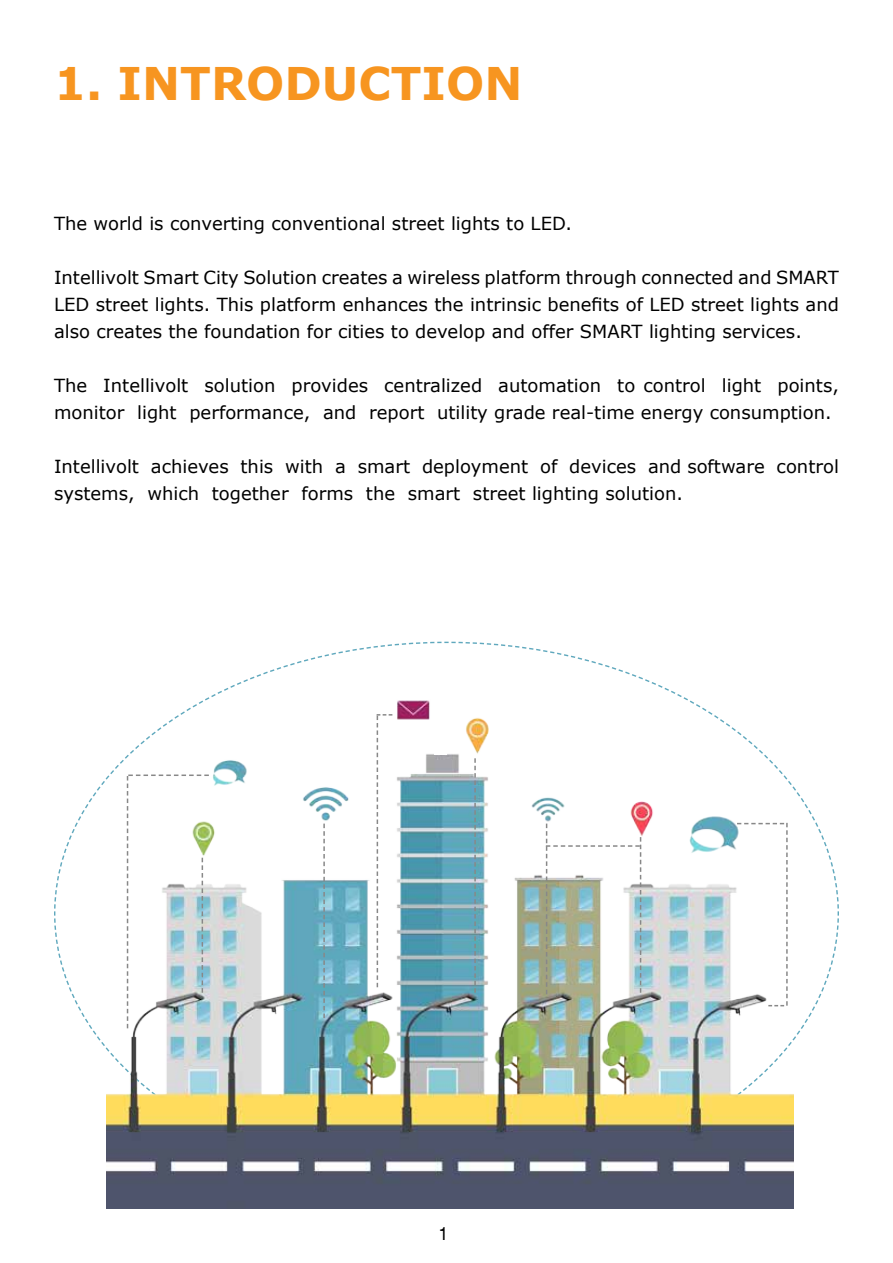
<style>
.page{position:relative;width:893px;height:1263px;background:#fff}
.page>*{position:absolute;margin:0;border:0;box-sizing:border-box;transform-origin:0 0}
.t1{font:700 45px "Verdana";color:#f79520}
.t2{font:18px/27px "Verdana";color:#000}
.t3{font:18px "Helvetica";color:#000}
</style>
<div class="page">
<img style="left:106px;top:683px;width:687px;height:526px">
<svg style="left:323px;top:824px;width:2px;height:194px"></svg>
<svg style="left:127px;top:774px;width:82px;height:254px"></svg>
<svg style="left:546px;top:824px;width:95px;height:170px"></svg>
<svg style="left:737px;top:823px;width:51px;height:183px"></svg>
<svg style="left:377px;top:714px;width:15px;height:273px"></svg>
<svg style="left:474px;top:758px;width:2px;height:235px"></svg>
<div style="left:434px;top:679px;width:12px;height:76px;background:#fff"></div>
<h1 class="t1" style="left:54px;top:52px;width:470px">1. INTRODUCTION</h1>
<p class="t2" style="left:54px;top:210px;width:519px">The world is converting conventional street lights to LED.</p>
<p class="t2" style="left:54px;top:264px;width:786px;text-align:justify">Intellivolt Smart City Solution creates a wireless platform through connected and SMART LED street lights. This platform enhances the intrinsic benefits of LED street lights and also creates the foundation for cities to develop and offer SMART lighting services.</p>
<p class="t2" style="left:54px;top:372px;width:786px">The Intellivolt solution provides centralized automation to control light points, monitor light performance, and report utility grade real-time energy consumption.</p>
<p class="t2" style="left:54px;top:453px;width:786px">Intellivolt achieves this with a smart deployment of devices and software control systems, which together forms the smart street lighting solution.</p>
<p class="t3" style="left:439px;top:1222px;width:12px">1</p>
</div>
